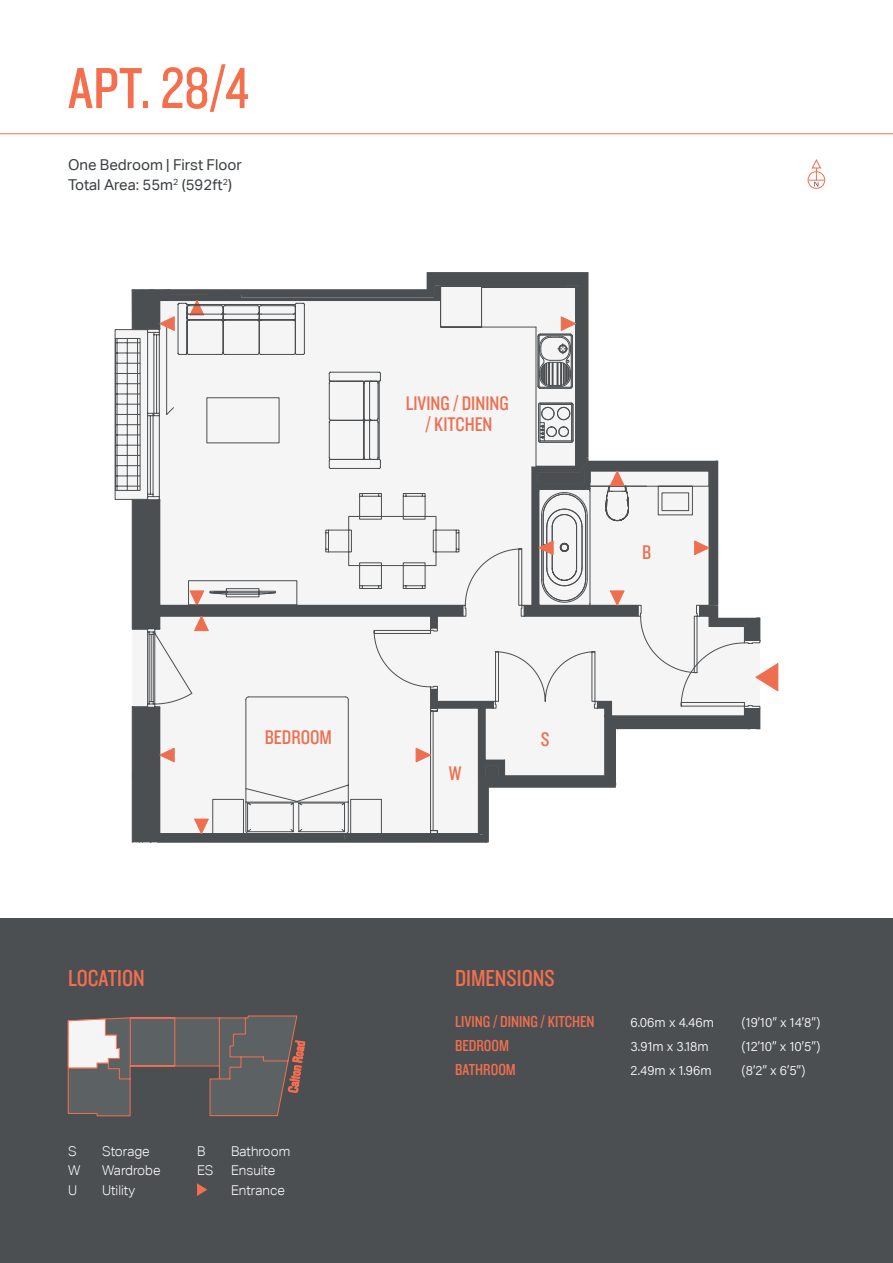
<style>
.page{position:relative;width:893px;height:1263px;background:#fff}
.page>*{position:absolute;margin:0;border:0;box-sizing:border-box;transform-origin:0 0}
.t1{font:60px "Knockout HTF29 Junior Liteweight";color:#f46f4e}
.t2{font:24px "Knockout HTF29 Junior Liteweight";color:#f46f4e}
.t3{font:20.55px/20.9px "Knockout HTF29 Junior Liteweight";color:#ed6f50;text-align:center}
.t4{font:16.5px "Knockout HTF29 Junior Liteweight";color:#f46f4e}
.t5{font:15px/19.5px "Aktiv Grotesk Corp";color:#3c4042}
.t6{font:300 13.5px "Acumin Pro";color:#fff}
.t7{font:300 13.5px/19.5px "Aktiv Grotesk Corp";color:#fff}
</style>
<div class="page">
<div style="left:0;top:918px;width:893px;height:345px;background:#4b4f52"></div>
<svg style="left:426px;top:272px;width:163px;height:13px;background:#4d5154"></svg>
<svg style="left:132px;top:285px;width:618px;height:558px"></svg>
<svg style="left:245px;top:696px;width:104px;height:138px"></svg>
<hr style="left:246px;top:700px;width:1px;height:88px;background:#4b4f52">
<svg style="left:115px;top:286px;width:607px;height:341px"></svg>
<svg style="left:159px;top:316px;width:16px;height:15px"></svg>
<svg style="left:537px;top:316px;width:39px;height:73px"></svg>
<svg style="left:190px;top:605px;width:14px;height:1px"></svg>
<svg style="left:190px;top:300px;width:14px;height:3px"></svg>
<svg style="left:159px;top:748px;width:16px;height:14px"></svg>
<svg style="left:416px;top:748px;width:15px;height:14px"></svg>
<svg style="left:194px;top:819px;width:15px;height:15px"></svg>
<svg style="left:194px;top:616px;width:15px;height:15px"></svg>
<svg style="left:538px;top:489px;width:52px;height:117px"></svg>
<svg style="left:694px;top:540px;width:15px;height:15px"></svg>
<svg style="left:610px;top:471px;width:14px;height:15px"></svg>
<svg style="left:610px;top:591px;width:14px;height:15px"></svg>
<svg style="left:755px;top:663px;width:23px;height:29px"></svg>
<svg style="left:115px;top:338px;width:26px;height:153px"></svg>
<svg style="left:177px;top:303px;width:282px;height:302px"></svg>
<hr style="left:0;top:133px;width:893px;height:1px;background:#f46f4e">
<svg style="left:808px;top:159px;width:16px;height:28px"></svg>
<div style="left:808px;top:171px;width:17px;height:18px;border:1px solid #f46f4e;border-radius:50%"></div>
<svg style="left:68px;top:1015px;width:237px;height:101px"></svg>
<svg style="left:197px;top:1183px;width:10px;height:13px"></svg>
<h1 class="t1" style="left:68px;top:58px;width:182px">APT. 28/4</h1>
<p class="t5" style="left:68px;top:155px;width:175px">One Bedroom | First Floor<br>Total Area: 55m<sup>2</sup> (592ft<sup>2</sup>)</p>
<h3 class="t3" style="left:265px;top:727px;width:69px">BEDROOM</h3>
<h2 class="t2" style="left:68px;top:965px;width:78px">LOCATION</h2>
<p class="t7" style="left:68px;top:1141px;width:10px">S</p>
<p class="t7" style="left:102px;top:1141px;width:49px">Storage</p>
<p class="t7" style="left:68px;top:1161px;width:14px">W</p>
<p class="t7" style="left:102px;top:1161px;width:60px">Wardrobe</p>
<p class="t7" style="left:68px;top:1180px;width:11px">U</p>
<p class="t7" style="left:102px;top:1180px;width:35px">Utility</p>
<p class="t7" style="left:197px;top:1141px;width:10px">B</p>
<p class="t7" style="left:231px;top:1141px;width:61px">Bathroom</p>
<p class="t7" style="left:197px;top:1161px;width:18px">ES</p>
<p class="t7" style="left:231px;top:1161px;width:55px">Ensuite<br>Entrance</p>
<h3 class="t3" style="left:406px;top:393px;width:104px">LIVING / DINING / KITCHEN</h3>
<h3 class="t3" style="left:449px;top:763px;width:14px">W</h3>
<h3 class="t3" style="left:541px;top:729px;width:10px">S</h3>
<h2 class="t2" style="left:455px;top:965px;width:101px">DIMENSIONS</h2>
<h3 class="t3" style="left:642px;top:542px;width:11px">B</h3>
<p class="t4" style="left:455px;top:1013px;width:141px">LIVING / DINING / KITCHEN</p>
<p class="t6" style="left:630px;top:1013px;width:85px">6.06m x 4.46m</p>
<p class="t6" style="left:741px;top:1013px;width:80px">(19’10” x 14’8”)</p>
<p class="t4" style="left:455px;top:1037px;width:56px">BEDROOM</p>
<p class="t6" style="left:630px;top:1037px;width:80px">3.91m x 3.18m</p>
<p class="t6" style="left:741px;top:1037px;width:80px">(12’10” x 10’5”)</p>
<p class="t4" style="left:455px;top:1061px;width:62px">BATHROOM</p>
<p class="t6" style="left:630px;top:1061px;width:83px">2.49m x 1.96m</p>
<p class="t6" style="left:741px;top:1061px;width:66px">(8’2” x 6’5”)</p>
</div>
